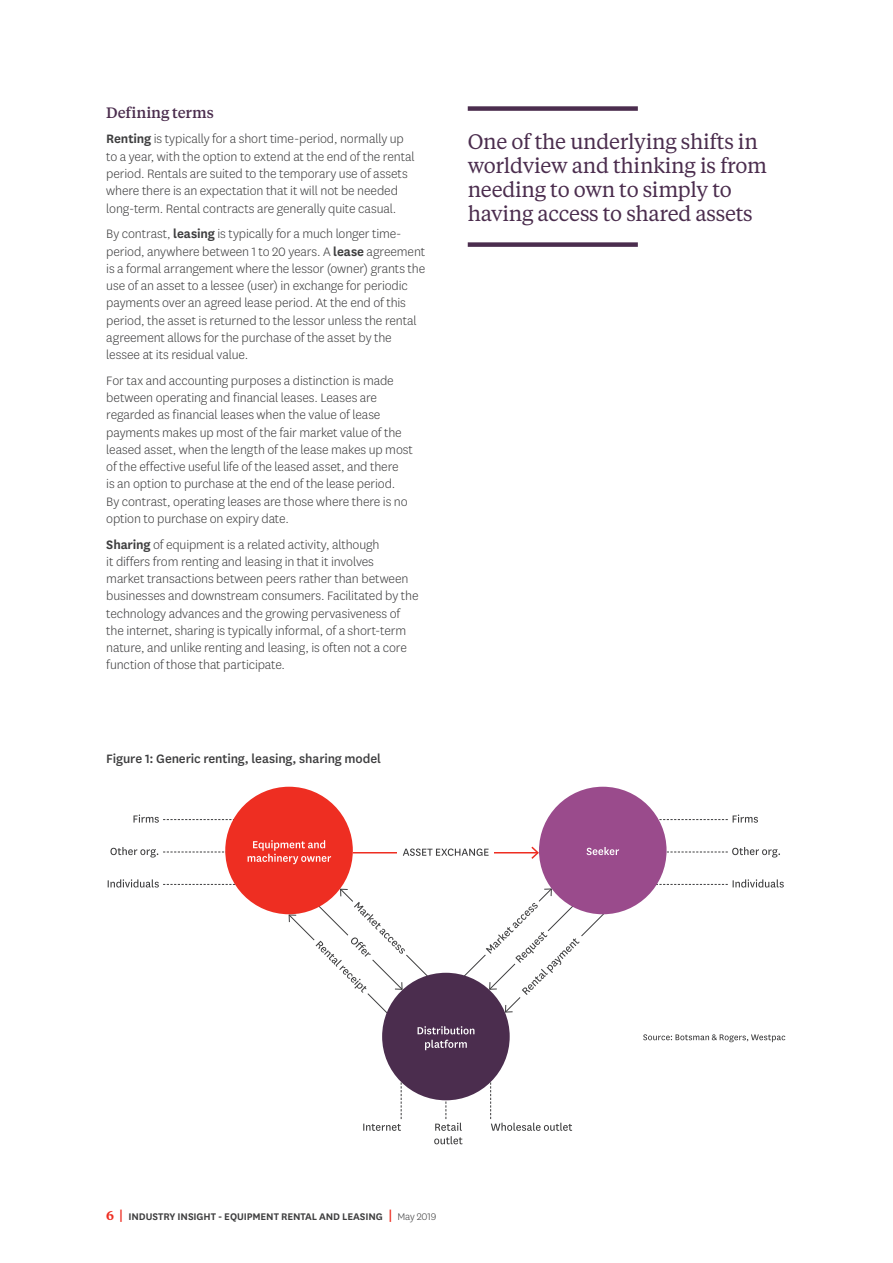
<style>
.page{position:relative;width:893px;height:1263px;background:#fff}
.page>*{position:absolute;margin:0;border:0;box-sizing:border-box;transform-origin:0 0}
.t1{font:21px/24px "Tiempos Text";letter-spacing:-.015em;color:#4b2d4e}
.t2{font:500 15px "Tiempos Text";letter-spacing:-.005em;color:#4b2d4e}
.t3{font:300 14.25px/17.2px "National LF";letter-spacing:-.01em;color:#3e3e3f}
.t4{font:500 14.25px "National LF";letter-spacing:-.01em;color:#3e3e3f}
.t5{font:600 11.25px "National LF";letter-spacing:-.005em;color:#3e3e3f}
.s1{font-weight:600}
.s2{font-family:"Tiempos Text";font-size:12.75px;color:#ee2e22}
.s3{font-family:"Tiempos Text";font-size:13.5px;color:#ee2e22}
.s4{font-weight:300}
</style>
<div class="page">
<div style="left:468px;top:106px;width:170px;height:5px;background:#4b2d4e"></div>
<div style="left:468px;top:242px;width:170px;height:5px;background:#4b2d4e"></div>
<div style="left:382px;top:973px;width:128px;height:127px;background:#4b2d4e;border-radius:50%"></div>
<div style="left:539px;top:787px;width:128px;height:127px;background:#9a4b8c;border-radius:50%"></div>
<svg style="left:586px;top:847px;width:33px;height:8px"></svg>
<svg style="left:425px;top:1040px;width:42px;height:10px"></svg>
<svg style="left:133px;top:814px;width:103px;height:9px"></svg>
<svg style="left:363px;top:1075px;width:39px;height:56px"></svg>
<svg style="left:655px;top:814px;width:103px;height:9px"></svg>
<svg style="left:110px;top:847px;width:114px;height:10px"></svg>
<svg style="left:434px;top:1098px;width:28px;height:46px"></svg>
<svg style="left:666px;top:847px;width:114px;height:10px"></svg>
<svg style="left:108px;top:879px;width:128px;height:8px"></svg>
<svg style="left:490px;top:1075px;width:82px;height:56px"></svg>
<svg style="left:655px;top:879px;width:129px;height:8px"></svg>
<div style="left:225px;top:787px;width:128px;height:127px;background:#ee2e22;border-radius:50%"></div>
<svg style="left:248px;top:840px;width:83px;height:24px"></svg>
<hr style="left:353px;top:852px;width:185px;height:1px;background:#ee2e22">
<svg style="left:530px;top:845px;width:10px;height:15px"></svg>
<div style="left:397px;top:841px;width:97px;height:23px;background:#fff"></div>
<svg style="left:288px;top:888px;width:318px;height:146px"></svg>
<svg style="left:403px;top:848px;width:86px;height:8px"></svg>
<svg style="left:643px;top:1034px;width:142px;height:8px"></svg>
<p class="t2" style="left:106px;top:102px;width:109px">Defining terms</p>
<p class="t3" style="left:106px;top:130px;width:310px"><span class="s1">Renting</span> is typically for a short time-period, normally up to a year, with the option to extend at the end of the rental period. Rentals are suited to the temporary use of assets where there is an expectation that it will not be needed long-term. Rental contracts are generally quite casual.</p>
<p class="t3" style="left:106px;top:225px;width:320px">By contrast, <span class="s1">leasing</span> is typically for a much longer time&shy;period, anywhere between 1 to 20 years. A <span class="s1">lease</span> agreement is a formal arrangement where the lessor (owner) grants the use of an asset to a lessee (user) in exchange for periodic payments over an agreed lease period. At the end of this period, the asset is returned to the lessor unless the rental agreement allows for the purchase of the asset by the lessee at its residual value.</p>
<p class="t3" style="left:106px;top:371px;width:308px">For tax and accounting purposes a distinction is made between operating and financial leases. Leases are regarded as financial leases when the value of lease payments makes up most of the fair market value of the leased asset, when the length of the lease makes up most of the effective useful life of the leased asset, and there<br>is an option to purchase at the end of the lease period.<br>By contrast, operating leases are those where there is no option to purchase on expiry date.</p>
<p class="t3" style="left:106px;top:535px;width:314px"><span class="s1">Sharing</span> of equipment is a related activity, although<br>it differs from renting and leasing in that it involves<br>market transactions between peers rather than between businesses and downstream consumers. Facilitated by the technology advances and the growing pervasiveness of the internet, sharing is typically informal, of a short-term nature, and unlike renting and leasing, is often not a core function of those that participate.</p>
<p class="t4" style="left:106px;top:749px;width:276px">Figure 1: Generic renting, leasing, sharing model</p>
<h1 class="t1" style="left:468px;top:129px;width:301px">One of the underlying shifts in worldview and thinking is from needing to own to simply to having access to shared assets</h1>
<p class="t5" style="left:106px;top:1209px;width:332px"><span class="s2">6</span> <span class="s3">|</span> INDUSTRY INSIGHT - EQUIPMENT RENTAL AND LEASING <span class="s3">|</span> <span class="s4">May 2019</span></p>
</div>
